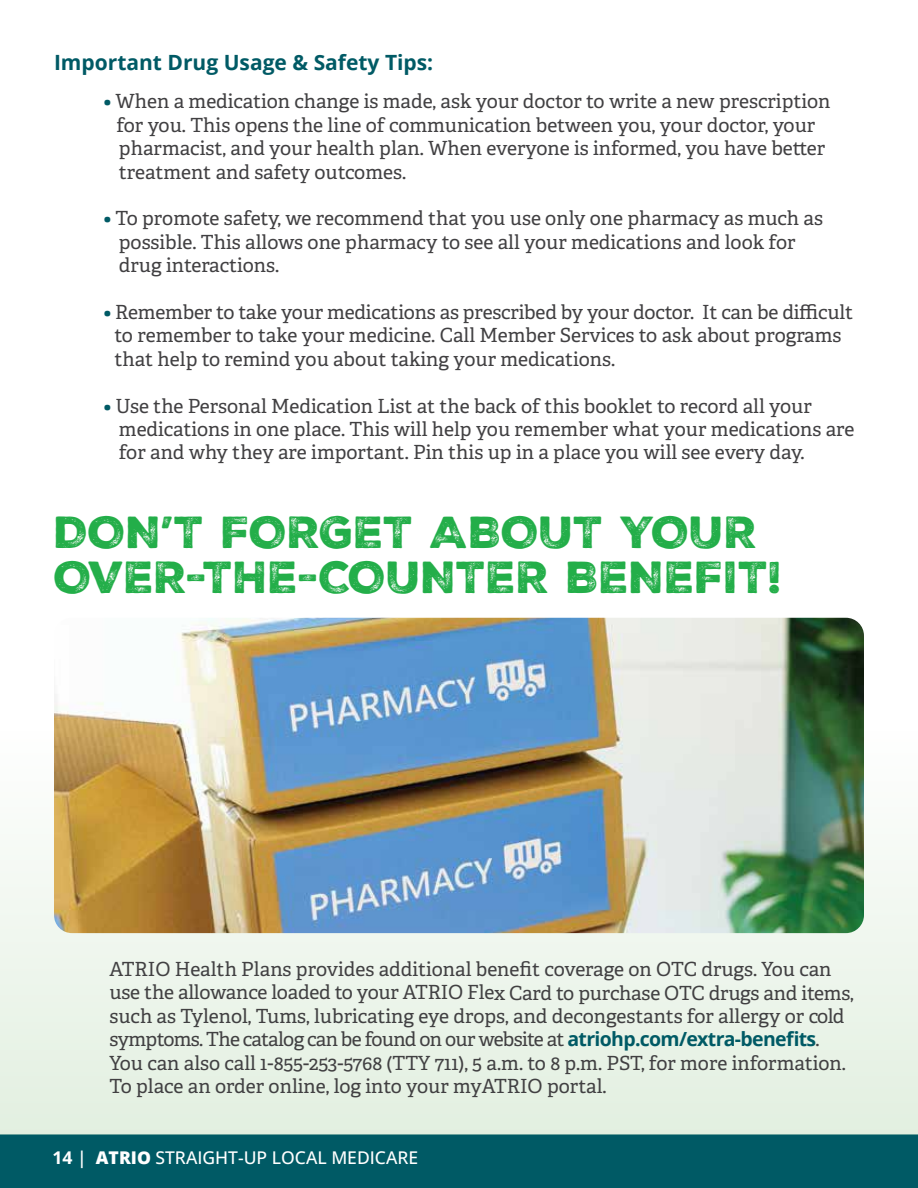
<style>
.page{position:relative;width:918px;height:1188px;background:#fff}
.page>*{position:absolute;margin:0;border:0;box-sizing:border-box;transform-origin:0 0}
.t1{font:43.5px/45px "Nexa Rust Sans Black 2";letter-spacing:-.005em;color:#23ae49}
.t2{font:700 21px "Open Sans";color:#005a65}
.t3{font:19.5px/23.4px "Adelle";color:#414042}
.t4{font:500 17.55px "Open Sans";color:#fff}
.t5{font:700 17.55px "Open Sans";color:#fff}
.s1{font-weight:700;color:#005a65}
.s2{font-family:"Open Sans";font-weight:700;color:#005a65}
.s3{font-weight:600}
.s4{font-weight:800}
</style>
<div class="page">
<div style="left:0;top:1134px;width:918px;height:54px;background:#005a65"></div>
<div style="left:0;top:860px;width:918px;height:275px;background:#e9f3e7"></div>
<img style="left:43px;top:617px;width:832px;height:329px">
<h3 class="t2" style="left:54px;top:48px;width:381px">Important Drug Usage &amp; Safety Tips:</h3>
<p class="t3" style="left:103px;top:90px;width:729px"><span class="s1">•</span> When a medication change is made, ask your doctor to write a new prescription</p>
<p class="t3" style="left:116px;top:114px;width:710px">for you. This opens the line of communication between you, your doctor, your pharmacist, and your health plan. When everyone is informed, you have better treatment and safety outcomes.</p>
<p class="t3" style="left:103px;top:207px;width:721px"><span class="s1">•</span> To promote safety, we recommend that you use only one pharmacy as much as</p>
<p class="t3" style="left:119px;top:231px;width:678px">possible. This allows one pharmacy to see all your medications and look for drug interactions.</p>
<p class="t3" style="left:103px;top:301px;width:751px"><span class="s1">•</span> Remember to take your medications as prescribed by your doctor. It can be difficult</p>
<p class="t3" style="left:115px;top:324px;width:729px">to remember to take your medicine. Call Member Services to ask about programs that help to remind you about taking your medications.</p>
<p class="t3" style="left:103px;top:394px;width:710px"><span class="s1">•</span> Use the Personal Medication List at the back of this booklet to record all your</p>
<p class="t3" style="left:119px;top:418px;width:737px">medications in one place. This will help you remember what your medications are for and why they are important. Pin this up in a place you will see every day.</p>
<h2 class="t1" style="left:54px;top:510px;width:730px">DON’T FORGET ABOUT YOUR<br>OVER-THE-COUNTER BENEFIT!</h2>
<p class="t3" style="left:109px;top:958px;width:746px">ATRIO Health Plans provides additional benefit coverage on OTC drugs. You can use the allowance loaded to your ATRIO Flex Card to purchase OTC drugs and items, such as Tylenol, Tums, lubricating eye drops, and decongestants for allergy or cold symptoms. The catalog can be found on our website at <span class="s2">atriohp.com/extra-benefits</span>.<br>You can also call 1-855-253-5768 (TTY 711), 5 a.m. to 8 p.m. PST, for more information.<br>To place an order online, log into your myATRIO portal.</p>
<p class="t5" style="left:52px;top:1145px;width:36px">14 <span class="s3">|</span></p>
<p class="t4" style="left:96px;top:1145px;width:324px"><span class="s4">ATRIO</span> STRAIGHT-UP LOCAL MEDICARE</p>
</div>
